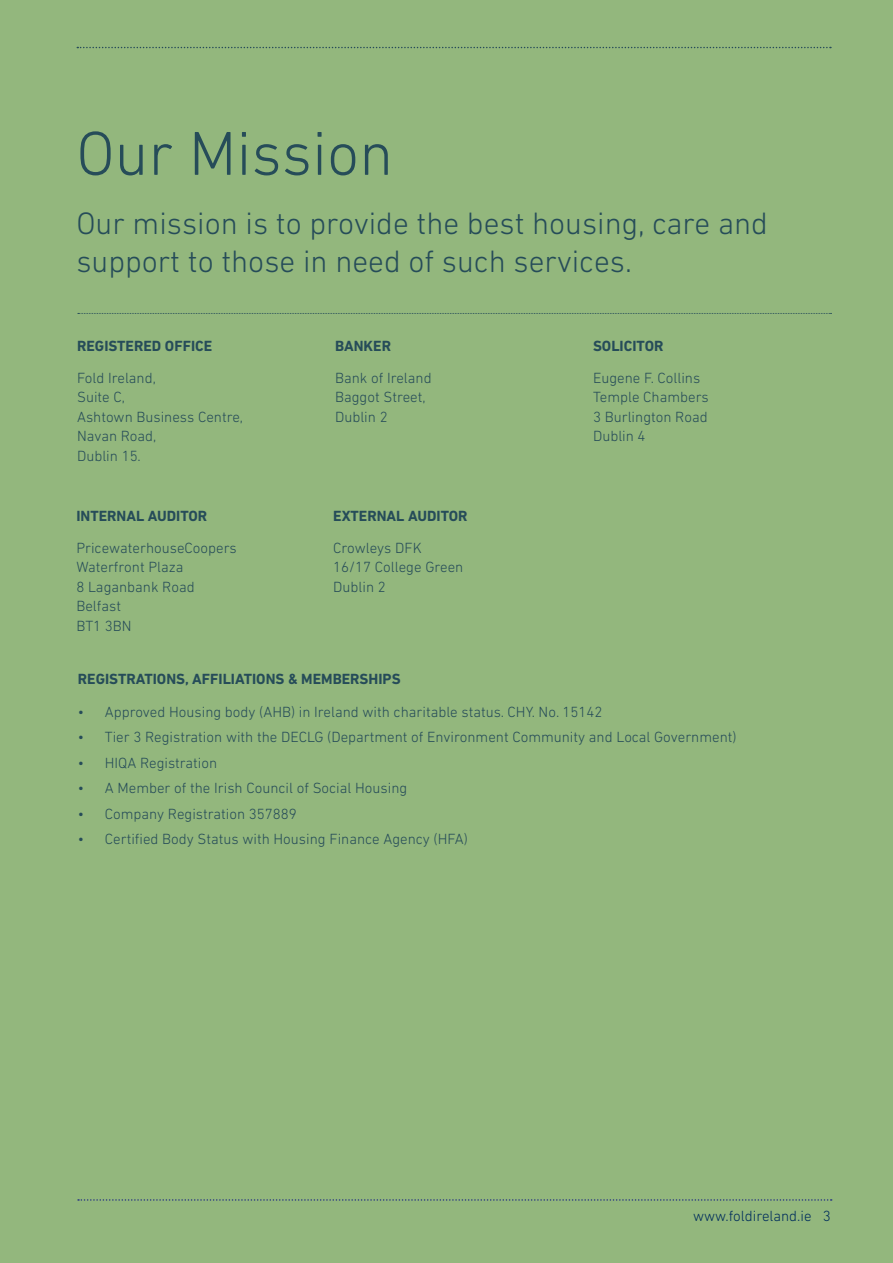
<style>
.page{position:relative;width:893px;height:1263px;background:#93b77d}
.page>*{position:absolute;margin:0;border:0;box-sizing:border-box;transform-origin:0 0}
.t1{font:300 63px "DIN Next LT Pro";color:#264c59}
.t2{font:300 31.5px/37.8px "DIN Next LT Pro";color:#264c59}
.t3{font:300 15px/19.5px "DIN Next LT Pro";color:#264c59}
.t4{font:700 15px "DIN Next LT Pro";color:#264c59}
.t5{font:300 15px "DIN Next LT Pro";color:#002d5c}
</style>
<div class="page">
<svg style="left:77px;top:47px;width:754px;height:1px"></svg>
<svg style="left:78px;top:1199px;width:754px;height:2px"></svg>
<svg style="left:78px;top:313px;width:753px;height:1px"></svg>
<h1 class="t1" style="left:76px;top:117px;width:318px">Our Mission</h1>
<h2 class="t2" style="left:76px;top:204px;width:693px">Our mission is to provide the best housing, care and support to those in need of such services.</h2>
<p class="t4" style="left:77px;top:338px;width:137px">REGISTERED OFFICE</p>
<p class="t3" style="left:77px;top:368px;width:168px">Fold Ireland,<br>Suite C,<br>Ashtown Business Centre,<br>Navan Road,<br>Dublin 15.</p>
<p class="t4" style="left:76px;top:507px;width:132px">INTERNAL AUDITOR</p>
<p class="t3" style="left:76px;top:538px;width:162px">PricewaterhouseCoopers<br>Waterfront Plaza<br>8 Laganbank Road<br>Belfast<br>BT1 3BN</p>
<p class="t4" style="left:335px;top:338px;width:58px">BANKER</p>
<p class="t3" style="left:335px;top:368px;width:98px">Bank of Ireland<br>Baggot Street,<br>Dublin 2</p>
<p class="t4" style="left:333px;top:507px;width:136px">EXTERNAL AUDITOR</p>
<p class="t3" style="left:333px;top:538px;width:132px">Crowleys DFK<br>16/17 College Green<br>Dublin 2</p>
<p class="t4" style="left:78px;top:670px;width:324px">REGISTRATIONS, AFFILIATIONS &amp; MEMBERSHIPS</p>
<p class="t4" style="left:593px;top:338px;width:72px">SOLICITOR</p>
<p class="t3" style="left:593px;top:368px;width:117px">Eugene F. Collins<br>Temple Chambers<br>3 Burlington Road<br>Dublin 4</p>
<p class="t3" style="left:78px;top:702px;width:526px">• Approved Housing body (AHB) in Ireland with charitable status. CHY. No. 15142</p>
<p class="t3" style="left:78px;top:727px;width:660px">• Tier 3 Registration with the DECLG (Department of Environment Community and Local Government)</p>
<p class="t3" style="left:78px;top:753px;width:141px">• HIQA Registration</p>
<p class="t3" style="left:78px;top:778px;width:331px">• A Member of the Irish Council of Social Housing</p>
<p class="t3" style="left:78px;top:804px;width:220px">• Company Registration 357889</p>
<p class="t3" style="left:78px;top:829px;width:391px">• Certified Body Status with Housing Finance Agency (HFA)</p>
<p class="t5" style="left:693px;top:1207px;width:139px">www.foldireland.ie 3</p>
</div>
